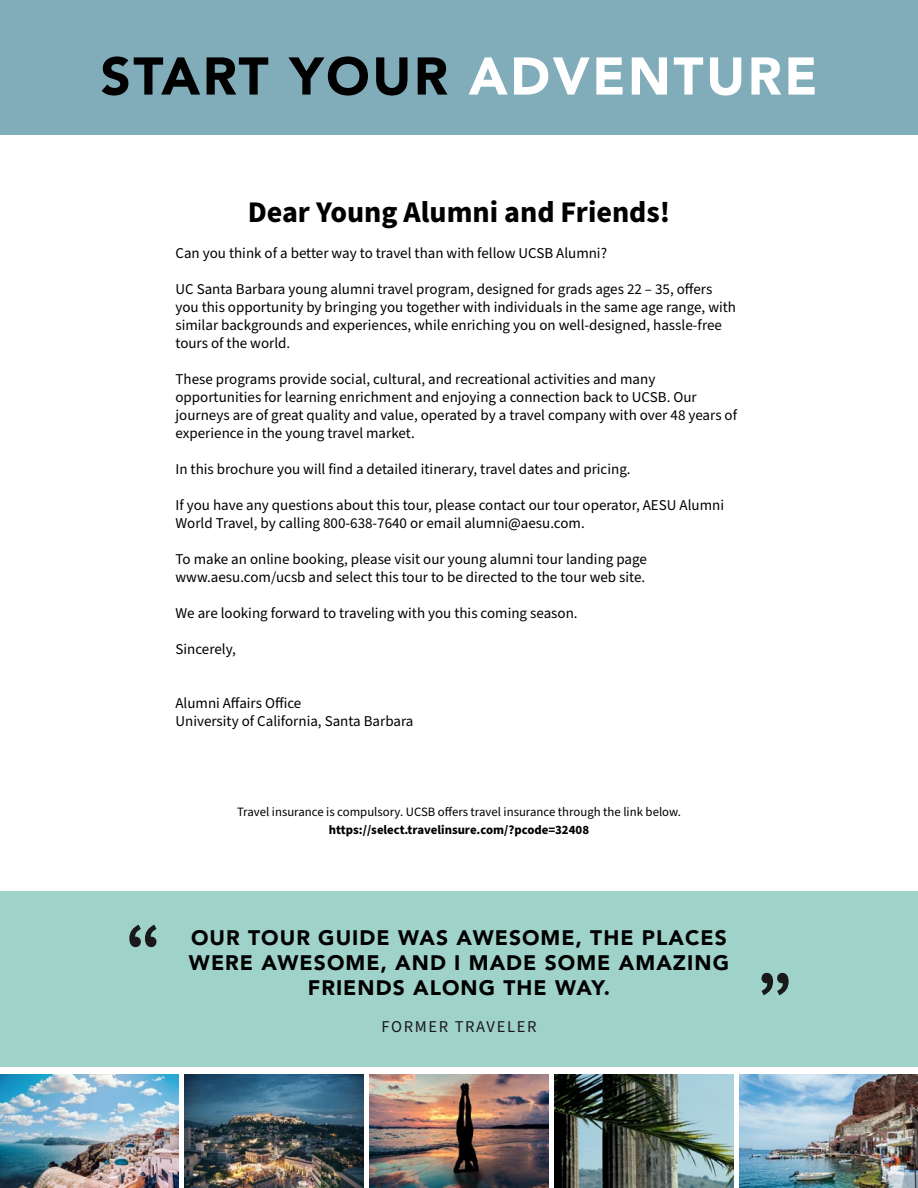
<style>
.page{position:relative;width:918px;height:1188px;background:#fff}
.page>*{position:absolute;margin:0;border:0;box-sizing:border-box;transform-origin:0 0}
.t1{font:900 60px "Source Sans Pro";color:#19191a}
.t2{font:900 52.5px "Avenir";letter-spacing:.05em;color:#000}
.t3{font:700 30px "Source Sans Pro";color:#000}
.t4{font:900 21px/25.2px "Avenir";letter-spacing:.05em;color:#000;text-align:center}
.t5{font:16.5px "Source Sans Pro";letter-spacing:.1em;color:#19191a}
.t6{font:15px/18px "Source Sans Pro";color:#000}
.t7{font:12.75px "Source Sans Pro";color:#000}
.t8{font:700 12.75px "Source Sans Pro";color:#000}
.s1{color:#fff}
</style>
<div class="page">
<img style="left:0;top:1075px;width:178px;height:113px">
<div style="left:0;top:891px;width:918px;height:175px;background:#9fd2c9"></div>
<div style="left:0;top:0;width:918px;height:135px;background:#81adbb"></div>
<img style="left:370px;top:1075px;width:178px;height:113px">
<img style="left:555px;top:1075px;width:178px;height:113px">
<img style="left:740px;top:1075px;width:178px;height:113px">
<img style="left:185px;top:1075px;width:178px;height:113px">
<h2 class="t2" style="left:101px;top:31px;width:718px">START YOUR <span class="s1">ADVENTURE</span></h2>
<h3 class="t3" style="left:248px;top:192px;width:424px">Dear Young Alumni and Friends!</h3>
<p class="t6" style="left:176px;top:245px;width:433px">Can you think of a better way to travel than with fellow UCSB Alumni?</p>
<p class="t6" style="left:176px;top:281px;width:562px">UC Santa Barbara young alumni travel program, designed for grads ages 22 – 35, offers you this opportunity by bringing you together with individuals in the same age range, with similar backgrounds and experiences, while enriching you on well-designed, hassle-free tours of the world.</p>
<p class="t6" style="left:176px;top:371px;width:563px">These programs provide social, cultural, and recreational activities and many opportunities for learning enrichment and enjoying a connection back to UCSB. Our journeys are of great quality and value, operated by a travel company with over 48 years of experience in the young travel market.</p>
<p class="t6" style="left:176px;top:461px;width:457px">In this brochure you will find a detailed itinerary, travel dates and pricing.</p>
<p class="t6" style="left:176px;top:497px;width:550px">If you have any questions about this tour, please contact our tour operator, AESU Alumni<br>World Travel, by calling 800-638-7640 or email alumni@aesu.com.</p>
<p class="t6" style="left:176px;top:551px;width:473px">To make an online booking, please visit our young alumni tour landing page www.aesu.com/ucsb and select this tour to be directed to the tour web site.</p>
<p class="t6" style="left:176px;top:605px;width:404px">We are looking forward to traveling with you this coming season.</p>
<p class="t6" style="left:176px;top:641px;width:62px">Sincerely,</p>
<p class="t6" style="left:176px;top:695px;width:240px">Alumni Affairs Office<br>University of California, Santa Barbara</p>
<p class="t7" style="left:237px;top:804px;width:445px">Travel insurance is compulsory. UCSB offers travel insurance through the link below.</p>
<p class="t8" style="left:329px;top:821px;width:262px">https://select.travelinsure.com/?pcode=32408</p>
<h1 class="t1" style="left:126px;top:904px;width:36px">“</h1>
<h3 class="t4" style="left:189px;top:924px;width:542px">OUR TOUR GUIDE WAS AWESOME, THE PLACES<br>WERE AWESOME, AND I MADE SOME AMAZING<br>FRIENDS ALONG THE WAY.</h3>
<p class="t5" style="left:381px;top:1015px;width:157px">FORMER TRAVELER</p>
<h1 class="t1" style="left:757px;top:953px;width:36px">”</h1>
</div>
